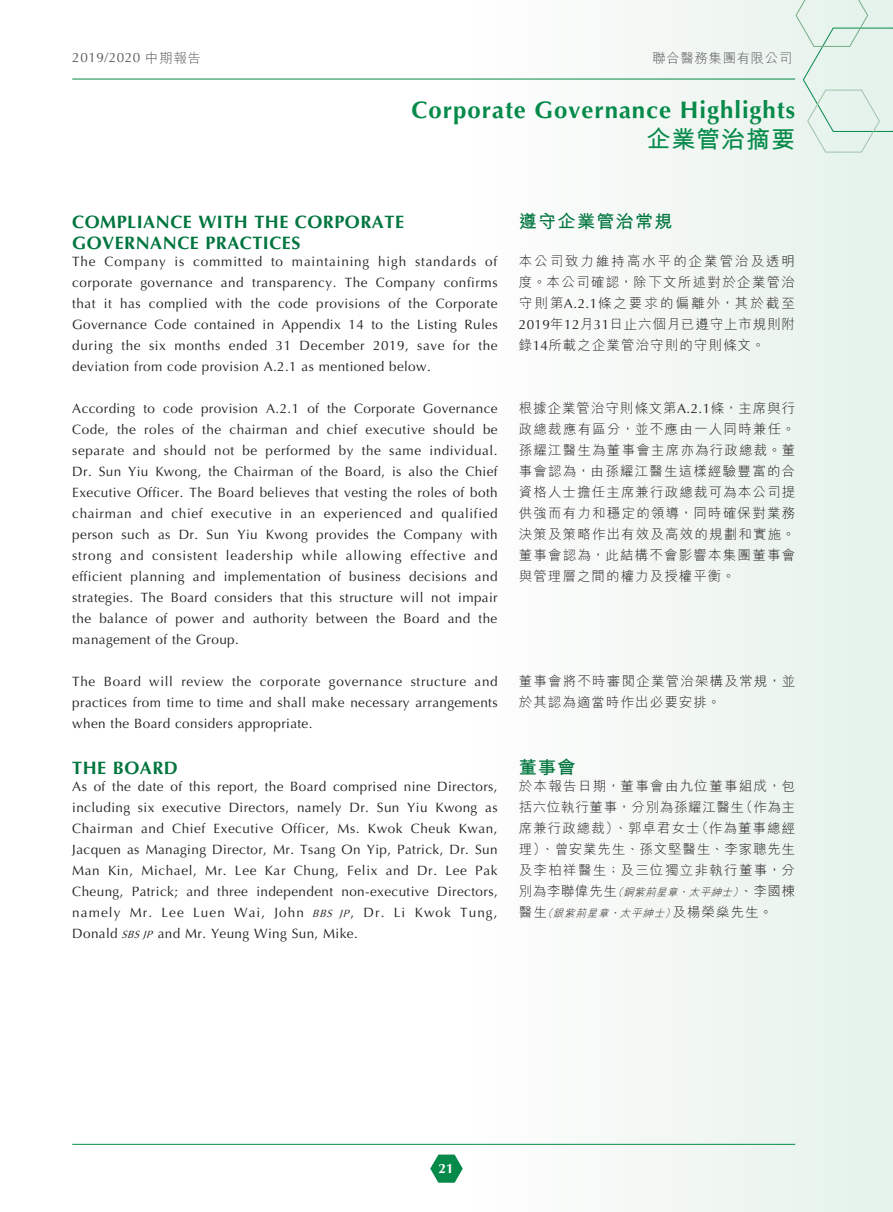
<style>
.page{position:relative;width:893px;height:1212px;background:#fff}
.page>*{position:absolute;margin:0;border:0;box-sizing:border-box;transform-origin:0 0}
.t1{font:700 24px "Optima LT Std";letter-spacing:.04em;color:#068a4a}
.t2{font:700 24px "M Hei HK";letter-spacing:.04em;color:#068a4a}
._01_H1{font:700 18px/21px "Optima LT Std";letter-spacing:.03em;color:#00753e}
._001_H1_c{font:700 18px "M Hei HK";letter-spacing:.08em;color:#00753e}
._00_txt{font:13.5px/21px "Optima LT Std";letter-spacing:.03em;color:#231f20;text-align:justify}
._000_txt_c{font:300 13.5px/21px "M Hei HK";letter-spacing:.08em;color:#231f20;text-align:justify}
.t3{font:13.5px "Optima LT Std";letter-spacing:.04em;color:#57585a}
.t4{font:300 13.5px "M Hei HK";letter-spacing:.04em;color:#57585a}
.t5{font:700 13.5px "Optima LT Std";color:#fff}
._000_txt_c-2{font:italic 300 10.5px/21px "M Hei HK";color:#231f20}
.s1{font-family:"M Hei HK";font-weight:300}
.s2{font-style:italic;font-size:10.5px}
.s3{font-family:"Optima LT Std";font-weight:400}
.s4{font-style:normal;font-size:13.5px}
</style>
<div class="page">
<div style="left:444px;top:0;width:449px;height:1212px;background:linear-gradient(to right,#fffefe,#e5f2eb)"></div>
<svg style="left:430px;top:1154px;width:33px;height:29px"></svg>
<hr style="left:72px;top:1144px;width:723px;height:1px;background:#068a4a">
<hr style="left:72px;top:79px;width:723px;height:1px;background:#068a4a">
<svg style="left:795px;top:0;width:98px;height:153px;background:#e1f0e8"></svg>
<p class="t3" style="left:72px;top:50px;width:130px">2019/2020 <span class="s1">中期報告</span></p>
<p class="t4" style="left:652px;top:49px;width:141px">聯合醫務集團有限公司</p>
<h1 class="t1" style="left:412px;top:96px;width:385px">Corporate Governance Highlights</h1>
<h1 class="t2" style="left:646px;top:121px;width:150px">企業管治摘要</h1>
<p class="_01_H1" style="left:72px;top:211px;width:333px">COMPLIANCE WITH THE CORPORATE<br>GOVERNANCE PRACTICES</p>
<p class="_00_txt" style="left:72px;top:251px;width:427px">The Company is committed to maintaining high standards of corporate governance and transparency. The Company confirms that it has complied with the code provisions of the Corporate Governance Code contained in Appendix 14 to the Listing Rules during the six months ended 31 December 2019, save for the deviation from code provision A.2.1 as mentioned below.</p>
<p class="_00_txt" style="left:72px;top:398px;width:427px">According to code provision A.2.1 of the Corporate Governance Code, the roles of the chairman and chief executive should be separate and should not be performed by the same individual.<br>Dr. Sun Yiu Kwong, the Chairman of the Board, is also the Chief Executive Officer. The Board believes that vesting the roles of both chairman and chief executive in an experienced and qualified person such as Dr. Sun Yiu Kwong provides the Company with strong and consistent leadership while allowing effective and efficient planning and implementation of business decisions and strategies. The Board considers that this structure will not impair the balance of power and authority between the Board and the management of the Group.</p>
<p class="_00_txt" style="left:72px;top:671px;width:427px">The Board will review the corporate governance structure and practices from time to time and shall make necessary arrangements when the Board considers appropriate.</p>
<p class="_01_H1" style="left:72px;top:757px;width:107px">THE BOARD</p>
<p class="_00_txt" style="left:72px;top:776px;width:427px">As of the date of this report, the Board comprised nine Directors, including six executive Directors, namely Dr. Sun Yiu Kwong as Chairman and Chief Executive Officer, Ms. Kwok Cheuk Kwan, Jacquen as Managing Director, Mr. Tsang On Yip, Patrick, Dr. Sun Man Kin, Michael, Mr. Lee Kar Chung, Felix and Dr. Lee Pak Cheung, Patrick; and three independent non-executive Directors, namely Mr. Lee Luen Wai, John <span class="s2">BBS JP</span>, Dr. Li Kwok Tung, Donald <span class="s2">SBSJP</span> and Mr. Yeung Wing Sun, Mike.</p>
<p class="_001_H1_c" style="left:519px;top:208px;width:155px">遵守企業管治常規</p>
<p class="_000_txt_c" style="left:519px;top:250px;width:278px">本公司致力維持高水平的企業管治及透明度。本公司確認，除下文所述對於企業管治守則第<span class="s3">A.2.1</span>條之要求的偏離外，其於截至<span class="s3">2019</span>年<span class="s3">12</span>月<span class="s3">31</span>日止六個月已遵守上市規則附錄<span class="s3">14</span>所載之企業管治守則的守則條文。</p>
<p class="_000_txt_c" style="left:519px;top:397px;width:278px">根據企業管治守則條文第<span class="s3">A.2.1</span>條，主席與行政總裁應有區分，並不應由一人同時兼任。孫耀江醫生為董事會主席亦為行政總裁。董事會認為，由孫耀江醫生這樣經驗豐富的合資格人士擔任主席兼行政總裁可為本公司提供強而有力和穩定的領導，同時確保對業務決策及策略作出有效及高效的規劃和實施。董事會認為，此結構不會影響本集團董事會與管理層之間的權力及授權平衡。</p>
<p class="_000_txt_c" style="left:519px;top:670px;width:278px">董事會將不時審閱企業管治架構及常規，並於其認為適當時作出必要安排。</p>
<p class="_001_H1_c" style="left:519px;top:754px;width:58px">董事會</p>
<p class="_000_txt_c" style="left:519px;top:775px;width:278px">於本報告日期，董事會由九位董事組成，包括六位執行董事，分別為孫耀江醫生（作為主席兼行政總裁）、郭卓君女士（作為董事總經理）、曾安業先生、孫文堅醫生、李家聰先生及李柏祥醫生；及三位獨立非執行董事，分</p>
<p class="_000_txt_c-2" style="left:519px;top:881px;width:278px"><span class="s4">別為李聯偉先生</span>（銅紫荊星章，太平紳士）<span class="s4">、李國棟醫生</span>（銀紫荊星章，太平紳士）<span class="s4">及楊榮燊先生。</span></p>
<p class="t5" style="left:438px;top:1160px;width:17px">21</p>
</div>
